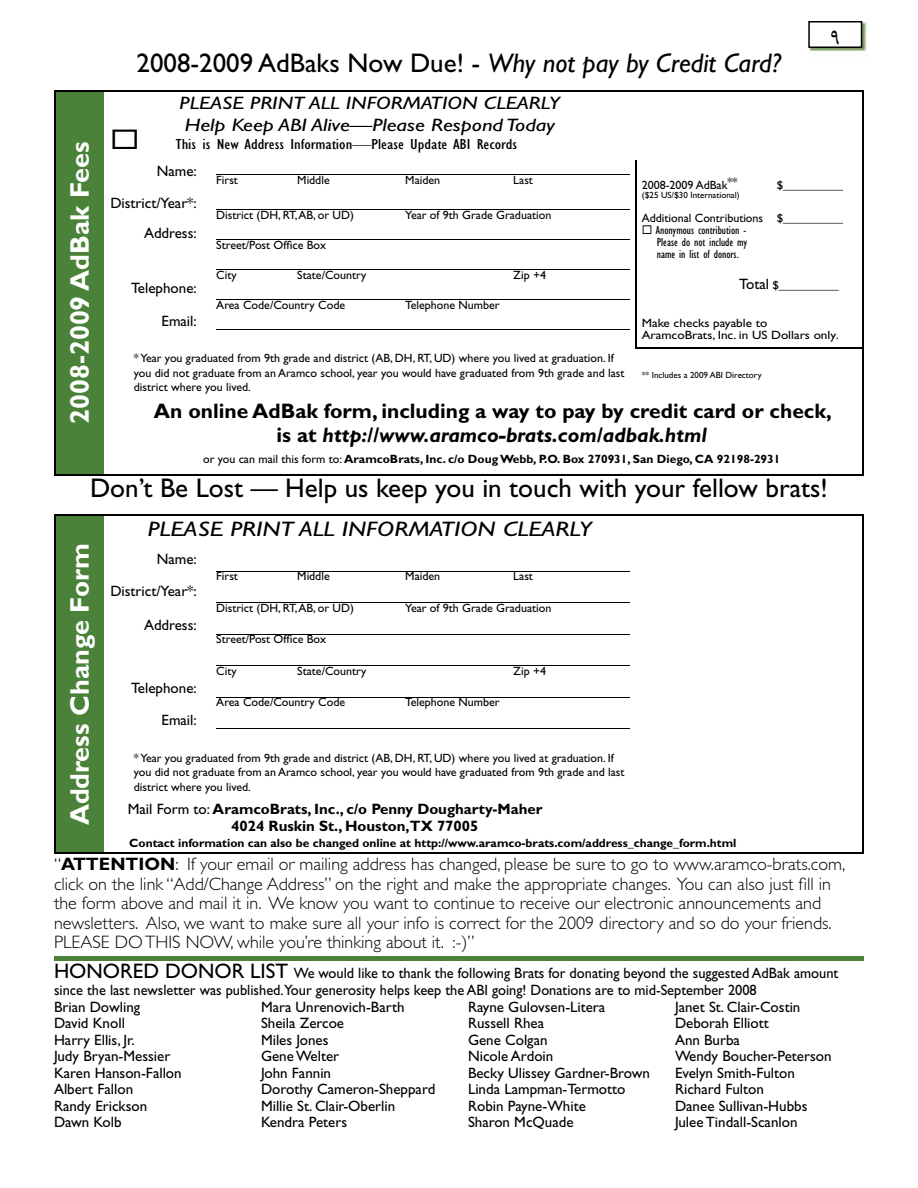
<style>
.page{position:relative;width:918px;height:1188px;background:#fff}
.page>*{position:absolute;margin:0;border:0;box-sizing:border-box;transform-origin:0 0}
.t1{font:27px "Gill Sans Std";color:#000}
.t2{font:700 27px "Gill Sans Std";color:#fff}
.t3{font:24px "Arabic Web";color:#000}
.t4{font:700 21px/24px "Gill Sans Std";color:#000;text-align:center}
.t5{font:italic 21px "Gill Sans Std";color:#000;scale:1.25 1}
.t6{font:300 18px/19.5px "Gill Sans Std";color:#000}
.t7{font:italic 18px/21.6px "Gill Sans Std";color:#000;scale:1.25 1}
.t8{font:15px/16.5px "Gill Sans Std";color:#000;text-align:right}
.t9{font:15px/16.5px "Gill Sans Std";color:#000;scale:.96 1}
.t10{font:700 15px/16.5px "Gill Sans Std";color:#000}
.t11{font:condensed 15px "Gill Sans Std";color:#000;scale:1.25 1}
.t12{font:12px/14.4px "Gill Sans Std";color:#000}
.t13{font:700 12px "Gill Sans Std";color:#000}
.t14{font:condensed 12px/12px "Gill Sans Std";color:#000;text-align:justify}
.t15{font:12px/12px "Gill Sans Std";color:#000;scale:1.1 1}
.t16{font:9px "Gill Sans Std";color:#000}
.s1{font-style:italic}
.s2{font-size:15px}
.s3{font-weight:400}
.s4{font-weight:700}
.s5{font-size:21px}
</style>
<div class="page">
<div style="left:55px;top:515px;width:49px;height:338px;background:#4b823a"></div>
<hr style="left:54px;top:514px;width:50px;height:2px;background:#000">
<hr style="left:54px;top:516px;width:2px;height:35px;background:#000">
<hr style="left:54px;top:551px;width:2px;height:199px;background:#000">
<hr style="left:54px;top:750px;width:2px;height:48px;background:#000">
<hr style="left:54px;top:798px;width:2px;height:55px;background:#000">
<hr style="left:54px;top:853px;width:50px;height:1px;background:#000">
<hr style="left:862px;top:798px;width:2px;height:55px;background:#000">
<hr style="left:104px;top:853px;width:106px;height:1px;background:#000">
<hr style="left:210px;top:853px;width:426px;height:1px;background:#000">
<hr style="left:636px;top:853px;width:228px;height:1px;background:#000">
<hr style="left:104px;top:514px;width:106px;height:2px;background:#000">
<hr style="left:210px;top:514px;width:426px;height:2px;background:#000">
<hr style="left:636px;top:514px;width:228px;height:2px;background:#000">
<hr style="left:862px;top:516px;width:2px;height:35px;background:#000">
<hr style="left:862px;top:750px;width:2px;height:48px;background:#000">
<hr style="left:862px;top:551px;width:2px;height:199px;background:#000">
<hr style="left:216px;top:571px;width:414px;height:1px;background:#000">
<hr style="left:216px;top:602px;width:414px;height:1px;background:#000">
<hr style="left:216px;top:634px;width:414px;height:1px;background:#000">
<hr style="left:216px;top:665px;width:414px;height:1px;background:#000">
<hr style="left:216px;top:697px;width:414px;height:1px;background:#000">
<hr style="left:216px;top:728px;width:414px;height:1px;background:#000">
<div style="left:55px;top:91px;width:49px;height:384px;background:#4b823a"></div>
<hr style="left:54px;top:90px;width:50px;height:1px;background:#000">
<hr style="left:54px;top:91px;width:2px;height:69px;background:#000">
<hr style="left:54px;top:160px;width:2px;height:188px;background:#000">
<hr style="left:54px;top:348px;width:2px;height:49px;background:#000">
<hr style="left:54px;top:397px;width:2px;height:77px;background:#000">
<hr style="left:54px;top:474px;width:50px;height:1px;background:#000">
<hr style="left:636px;top:90px;width:228px;height:1px;background:#000">
<hr style="left:862px;top:91px;width:2px;height:69px;background:#000">
<hr style="left:635px;top:160px;width:2px;height:187px;background:#000">
<hr style="left:862px;top:160px;width:2px;height:187px;background:#000">
<hr style="left:635px;top:347px;width:229px;height:2px;background:#000">
<hr style="left:862px;top:349px;width:2px;height:48px;background:#000">
<hr style="left:862px;top:397px;width:2px;height:77px;background:#000">
<hr style="left:104px;top:474px;width:106px;height:1px;background:#000">
<hr style="left:210px;top:474px;width:426px;height:1px;background:#000">
<hr style="left:636px;top:474px;width:228px;height:1px;background:#000">
<hr style="left:104px;top:90px;width:106px;height:1px;background:#000">
<hr style="left:210px;top:90px;width:426px;height:1px;background:#000">
<hr style="left:216px;top:174px;width:414px;height:1px;background:#000">
<hr style="left:216px;top:209px;width:414px;height:1px;background:#000">
<hr style="left:216px;top:239px;width:414px;height:1px;background:#000">
<hr style="left:216px;top:269px;width:414px;height:1px;background:#000">
<hr style="left:216px;top:299px;width:414px;height:1px;background:#000">
<hr style="left:216px;top:329px;width:414px;height:1px;background:#000">
<hr style="left:54px;top:956px;width:810px;height:4px;background:#4b823a">
<img style="left:809px;top:22px;width:58px;height:30px">
<svg style="left:808px;top:21px;width:54px;height:27px"></svg>
<h1 class="t2" style="left:64px;top:424px;width:284px;rotate:-90deg">2008-2009 AdBak Fees</h1>
<h1 class="t1" style="left:137px;top:48px;width:646px">2008-2009 AdBaks Now Due! - <span class="s1">Why not pay by Credit Card?</span></h1>
<h3 class="t7" style="left:180px;top:92px;width:306px">PLEASE PRINT ALL INFORMATION CLEARLY<br>Help Keep ABI Alive—Please Respond Today</h3>
<p class="t11" style="left:110px;top:136px;width:327px">◻ This is New Address Information—Please Update ABI Records</p>
<h2 class="t3" style="left:830px;top:23px;width:12px">9</h2>
<p class="t8" style="left:110px;top:156px;width:88px;line-height:31.5px">Name:<br>District/Year*:</p>
<p class="t8" style="left:144px;top:225px;width:54px">Address:</p>
<p class="t8" style="left:131px;top:280px;width:67px">Telephone:</p>
<p class="t8" style="left:162px;top:313px;width:37px">Email:</p>
<p class="t12" style="left:216px;top:173px;width:23px">First</p>
<p class="t12" style="left:297px;top:173px;width:34px">Middle</p>
<p class="t12" style="left:405px;top:173px;width:36px">Maiden</p>
<p class="t12" style="left:513px;top:173px;width:21px">Last</p>
<p class="t12" style="left:216px;top:207px;width:139px">District (DH, RT, AB, or UD)</p>
<p class="t12" style="left:405px;top:207px;width:148px">Year of 9th Grade Graduation</p>
<p class="t12" style="left:216px;top:237px;width:111px">Street/Post Office Box</p>
<p class="t12" style="left:216px;top:267px;width:22px">City</p>
<p class="t12" style="left:297px;top:267px;width:71px">State/Country</p>
<p class="t12" style="left:513px;top:267px;width:34px">Zip +4</p>
<p class="t12" style="left:216px;top:297px;width:130px">Area Code/Country Code</p>
<p class="t12" style="left:405px;top:297px;width:96px">Telephone Number</p>
<p class="t12" style="left:642px;top:178px;width:97px">2008-2009 AdBak**</p>
<p class="t12" style="left:777px;top:178px;width:68px">$__________</p>
<p class="t16" style="left:642px;top:190px;width:99px">($25 US/$30 International)</p>
<p class="t12" style="left:642px;top:211px;width:203px">Additional Contributions $__________</p>
<p class="t14" style="left:657px;top:224px;width:92px;text-indent:-15px">◻ Anonymous contribution - Please do not include my name in list of donors.</p>
<p class="t12" style="left:739px;top:278px;width:101px"><span class="s2">Total</span> $__________</p>
<p class="t15" style="left:642px;top:317px;width:181px">Make checks payable to<br>AramcoBrats, Inc. in US Dollars only.</p>
<p class="t12" style="left:134px;top:351px;width:492px">* Year you graduated from 9th grade and district (AB, DH, RT, UD) where you lived at graduation. If you did not graduate from an Aramco school, year you would have graduated from 9th grade and last district where you lived.</p>
<p class="t16" style="left:642px;top:370px;width:121px">** Includes a 2009 ABI Directory</p>
<h3 class="t4" style="left:154px;top:398px;width:679px">An online AdBak form, including a way to pay by credit card or check, is at <span class="s1">http://www.aramco-brats.com/adbak.html</span></h3>
<p class="t13" style="left:203px;top:452px;width:579px"><span class="s3">or you can mail this form to:</span> AramcoBrats, Inc. c/o Doug Webb, P.O. Box 270931, San Diego, CA 92198-2931</p>
<h1 class="t1" style="left:90px;top:472px;width:739px">Don’t Be Lost — Help us keep you in touch with your fellow brats!</h1>
<h1 class="t2" style="left:64px;top:825px;width:284px;rotate:-90deg">Address Change Form</h1>
<h3 class="t5" style="left:148px;top:516px;width:357px">PLEASE PRINT ALL INFORMATION CLEARLY</h3>
<p class="t8" style="left:110px;top:544px;width:88px;line-height:31.5px">Name:<br>District/Year*:</p>
<p class="t8" style="left:144px;top:617px;width:54px">Address:</p>
<p class="t12" style="left:216px;top:569px;width:23px">First</p>
<p class="t12" style="left:297px;top:569px;width:34px">Middle</p>
<p class="t12" style="left:405px;top:569px;width:36px">Maiden</p>
<p class="t12" style="left:513px;top:569px;width:21px">Last</p>
<p class="t12" style="left:216px;top:601px;width:139px">District (DH, RT, AB, or UD)</p>
<p class="t12" style="left:405px;top:601px;width:148px">Year of 9th Grade Graduation</p>
<p class="t12" style="left:216px;top:632px;width:111px">Street/Post Office Box</p>
<p class="t12" style="left:216px;top:664px;width:22px">City</p>
<p class="t12" style="left:297px;top:664px;width:71px">State/Country</p>
<p class="t12" style="left:513px;top:664px;width:34px">Zip +4</p>
<p class="t12" style="left:216px;top:695px;width:130px">Area Code/Country Code</p>
<p class="t12" style="left:405px;top:695px;width:96px">Telephone Number</p>
<p class="t8" style="left:131px;top:673px;width:67px;line-height:31.5px">Telephone:<br>Email:</p>
<p class="t12" style="left:134px;top:751px;width:492px">* Year you graduated from 9th grade and district (AB, DH, RT, UD) where you lived at graduation. If you did not graduate from an Aramco school, year you would have graduated from 9th grade and last district where you lived.</p>
<p class="t10" style="left:231px;top:801px;width:313px;text-indent:-104px"><span class="s3">Mail Form to:</span> AramcoBrats, Inc., c/o Penny Dougharty-Maher<br>4024 Ruskin St., Houston,TX 77005</p>
<p class="t13" style="left:129px;top:836px;width:609px">Contact information can also be changed online at http://www.aramco-brats.com/address_change_form.html</p>
<p class="t6" style="left:54px;top:855px;width:793px">“<span class="s4">ATTENTION</span>: If your email or mailing address has changed, please be sure to go to www.aramco-brats.com, click on the link “Add/Change Address” on the right and make the appropriate changes. You can also just fill in the form above and mail it in. We know you want to continue to receive our electronic announcements and newsletters. Also, we want to make sure all your info is correct for the 2009 directory and so do your friends.<br>PLEASE DO THIS NOW, while you’re thinking about it. :-)”</p>
<p class="t9" style="left:54px;top:965px;width:819px"><span class="s5">HONORED DONOR LIST</span> We would like to thank the following Brats for donating beyond the suggested AdBak amount since the last newsletter was published.Your generosity helps keep the ABI going! Donations are to mid-September 2008<br>Brian Dowling<br>David Knoll<br>Harry Ellis, Jr.<br>Judy Bryan-Messier<br>Karen Hanson-Fallon<br>Albert Fallon<br>Randy Erickson<br>Dawn Kolb</p>
<p class="t8" style="left:261px;top:999px;width:176px;text-align:left">Mara Unrenovich-Barth<br>Sheila Zercoe<br>Miles Jones<br>Gene Welter<br>John Fannin<br>Dorothy Cameron-Sheppard<br>Millie St. Clair-Oberlin<br>Kendra Peters</p>
<p class="t8" style="left:468px;top:999px;width:184px;text-align:left">Rayne Gulovsen-Litera<br>Russell Rhea<br>Gene Colgan<br>Nicole Ardoin<br>Becky Ulissey Gardner-Brown<br>Linda Lampman-Termotto<br>Robin Payne-White<br>Sharon McQuade</p>
<p class="t8" style="left:675px;top:999px;width:158px;text-align:left">Janet St. Clair-Costin<br>Deborah Elliott<br>Ann Burba<br>Wendy Boucher-Peterson<br>Evelyn Smith-Fulton<br>Richard Fulton<br>Danee Sullivan-Hubbs<br>Julee Tindall-Scanlon</p>
</div>
